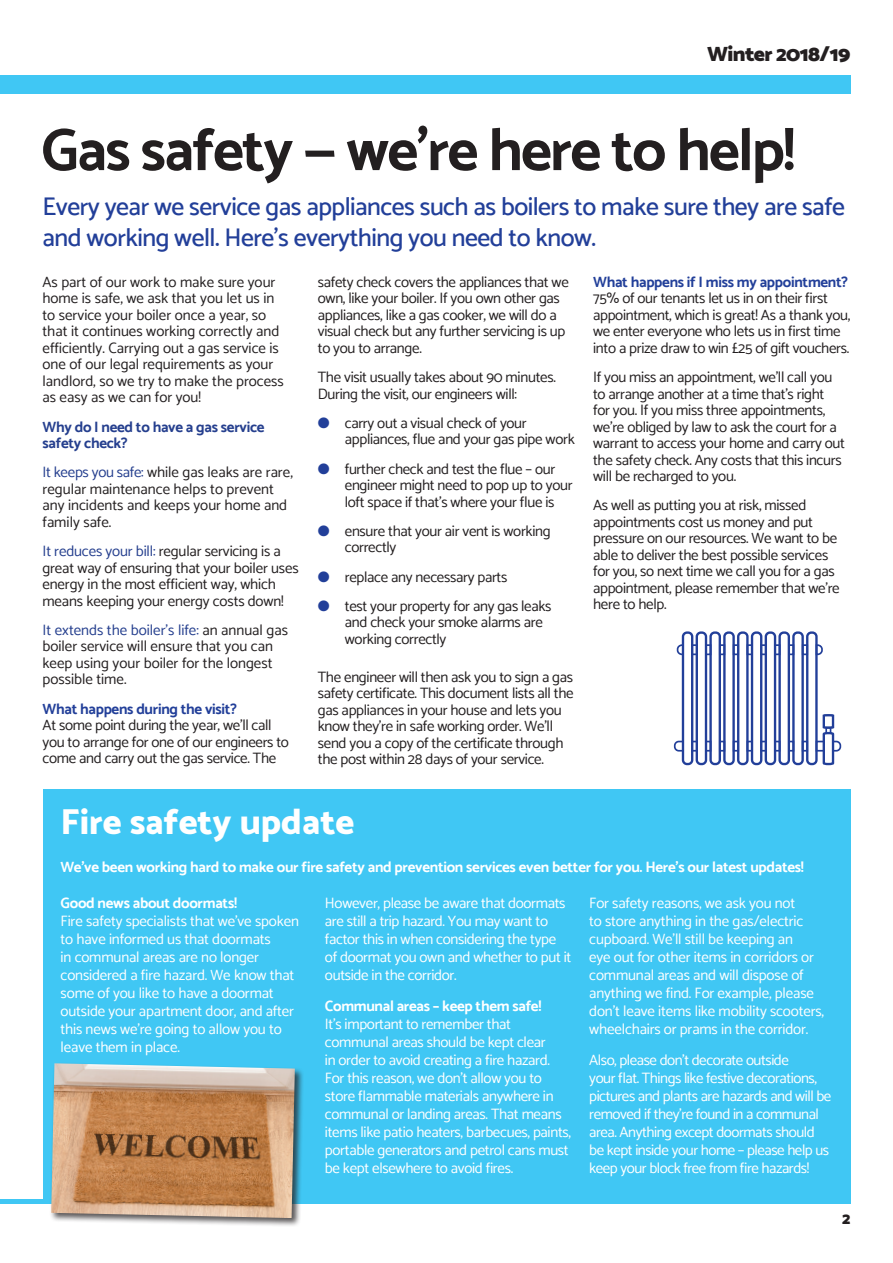
<style>
.page{position:relative;width:893px;height:1263px;background:#fff}
.page>*{position:absolute;margin:0;border:0;box-sizing:border-box;transform-origin:0 0}
.Body_1_abc_bullets{font:700 60px "Catamaran";letter-spacing:-.03em;color:#231f20}
.t1{font:800 36px "Catamaran";color:#fff}
.Body_1_abc_bullets-2{font:500 25.5px/31.5px "Catamaran";letter-spacing:-.02em;color:#223f99}
.Body_1_abc_bullets-3{font:900 21px "Catamaran";letter-spacing:-.03em;color:#231f20}
.Body_1_abc_bullets-4{font:900 16.5px "Catamaran";color:#231f20}
.Body_1_abc_bullets-5{font:15px/16.5px "Catamaran";letter-spacing:-.02em;color:#231f20}
.t2{font:15px/18px "Catamaran";letter-spacing:-.02em;color:#fff}
.Body_1_abc_bullets-6{font:15px/16.5px "Catamaran";color:#231f20}
.t3{font:700 15px "Catamaran";letter-spacing:-.02em;color:#fff}
.Body_1_abc_bullets-7{font:700 15px/16.5px "Catamaran";letter-spacing:-.02em;color:#253f8e}
.s1{color:#253f8e}
.s2{font-weight:700;color:#223f99}
.s3{font-weight:700}
</style>
<div class="page">
<svg style="left:676px;top:643px;width:6px;height:13px"></svg>
<div style="left:691px;top:644px;width:7px;height:11px;border:2px solid #223f99"></div>
<div style="left:705px;top:644px;width:6px;height:11px;border:2px solid #223f99"></div>
<div style="left:719px;top:644px;width:6px;height:11px;border:2px solid #223f99"></div>
<div style="left:733px;top:644px;width:6px;height:11px;border:2px solid #223f99"></div>
<div style="left:747px;top:644px;width:6px;height:11px;border:2px solid #223f99"></div>
<div style="left:760px;top:644px;width:7px;height:11px;border:2px solid #223f99"></div>
<div style="left:774px;top:644px;width:6px;height:11px;border:2px solid #223f99"></div>
<div style="left:788px;top:644px;width:6px;height:11px;border:2px solid #223f99"></div>
<div style="left:802px;top:644px;width:6px;height:11px;border:2px solid #223f99"></div>
<svg style="left:818px;top:644px;width:5px;height:12px"></svg>
<div style="left:682px;top:631px;width:11px;height:134px;border:2px solid #223f99;border-radius:4px"></div>
<div style="left:696px;top:631px;width:11px;height:134px;border:2px solid #223f99;border-radius:4px"></div>
<div style="left:709px;top:631px;width:12px;height:134px;border:2px solid #223f99;border-radius:4px"></div>
<div style="left:723px;top:631px;width:12px;height:134px;border:2px solid #223f99;border-radius:4px"></div>
<div style="left:737px;top:631px;width:12px;height:134px;border:2px solid #223f99;border-radius:4px"></div>
<div style="left:751px;top:631px;width:11px;height:134px;border:2px solid #223f99;border-radius:4px"></div>
<div style="left:765px;top:631px;width:11px;height:134px;border:2px solid #223f99;border-radius:4px"></div>
<div style="left:778px;top:631px;width:12px;height:134px;border:2px solid #223f99;border-radius:4px"></div>
<div style="left:792px;top:631px;width:12px;height:134px;border:2px solid #223f99;border-radius:4px"></div>
<div style="left:806px;top:631px;width:12px;height:134px;border:2px solid #223f99;border-radius:4px"></div>
<svg style="left:673px;top:740px;width:12px;height:12px"></svg>
<div style="left:691px;top:741px;width:7px;height:10px;border:2px solid #223f99"></div>
<div style="left:705px;top:741px;width:6px;height:10px;border:2px solid #223f99"></div>
<div style="left:719px;top:741px;width:6px;height:10px;border:2px solid #223f99"></div>
<div style="left:733px;top:741px;width:6px;height:10px;border:2px solid #223f99"></div>
<div style="left:747px;top:741px;width:6px;height:10px;border:2px solid #223f99"></div>
<div style="left:760px;top:741px;width:7px;height:10px;border:2px solid #223f99"></div>
<div style="left:774px;top:741px;width:6px;height:10px;border:2px solid #223f99"></div>
<div style="left:788px;top:741px;width:6px;height:10px;border:2px solid #223f99"></div>
<div style="left:802px;top:741px;width:6px;height:10px;border:2px solid #223f99"></div>
<div style="left:816px;top:741px;width:9px;height:10px;border:2px solid #223f99"></div>
<svg style="left:821px;top:714px;width:21px;height:51px"></svg>
<div style="left:0;top:1199px;width:850px;height:5px;background:#40c7f4"></div>
<div style="left:0;top:75px;width:850px;height:19px;background:#40c7f4"></div>
<div style="left:43px;top:789px;width:807px;height:410px;background:#40c7f4"></div>
<div style="left:49px;top:1062px;width:255px;height:165px;background:#231f20;opacity:.75"></div>
<img style="left:51px;top:1063px;width:244px;height:155px">
<p class="Body_1_abc_bullets-3" style="left:707px;top:42px;width:145px">Winter 2018/19</p>
<p class="Body_1_abc_bullets" style="left:41px;top:114px;width:756px">Gas safety — we’re here to help!</p>
<p class="Body_1_abc_bullets-2" style="left:43px;top:190px;width:804px">Every year we service gas appliances such as boilers to make sure they are safe and working well. Here’s everything you need to know.</p>
<p class="Body_1_abc_bullets-6" style="left:43px;top:273px;width:243px">As part of our work to make sure your home is safe, we ask that you let us in to service your boiler once a year, so that it continues working correctly and efficiently. Carrying out a gas service is one of our legal requirements as your landlord, so we try to make the process as easy as we can for you!</p>
<p class="Body_1_abc_bullets-7" style="left:43px;top:418px;width:224px">Why do I need to have a gas service safety check?</p>
<p class="Body_1_abc_bullets-6" style="left:43px;top:464px;width:252px"><span class="s1">It keeps you safe:</span> while gas leaks are rare, regular maintenance helps to prevent any incidents and keeps your home and family safe.</p>
<p class="Body_1_abc_bullets-5" style="left:43px;top:543px;width:258px"><span class="s1">It reduces your bill:</span> regular servicing is a great way of ensuring that your boiler uses energy in the most efficient way, which means keeping your energy costs down!</p>
<p class="Body_1_abc_bullets-6" style="left:43px;top:621px;width:247px"><span class="s1">It extends the boiler’s life:</span> an annual gas boiler service will ensure that you can keep using your boiler for the longest possible time.</p>
<p class="Body_1_abc_bullets-5" style="left:43px;top:700px;width:248px"><span class="s2">What happens during the visit?<br></span>At some point during the year, we’ll call you to arrange for one of our engineers to come and carry out the gas service. The</p>
<p class="Body_1_abc_bullets-5" style="left:318px;top:273px;width:253px">safety check covers the appliances that we own, like your boiler. If you own other gas appliances, like a gas cooker, we will do a visual check but any further servicing is up to you to arrange.</p>
<p class="Body_1_abc_bullets-5" style="left:318px;top:369px;width:240px">The visit usually takes about 90 minutes.<br>During the visit, our engineers will:</p>
<p class="Body_1_abc_bullets-5" style="left:345px;top:414px;width:231px">carry out a visual check of your appliances, flue and your gas pipe work</p>
<p class="Body_1_abc_bullets-5" style="left:345px;top:460px;width:229px">further check and test the flue – our engineer might need to pop up to your loft space if that’s where your flue is</p>
<p class="Body_1_abc_bullets-5" style="left:345px;top:522px;width:207px">ensure that your air vent is working correctly</p>
<p class="Body_1_abc_bullets-5" style="left:345px;top:568px;width:164px">replace any necessary parts</p>
<p class="Body_1_abc_bullets-5" style="left:345px;top:597px;width:208px">test your property for any gas leaks and check your smoke alarms are working correctly</p>
<p class="Body_1_abc_bullets-5" style="left:318px;top:668px;width:257px">The engineer will then ask you to sign a gas safety certificate. This document lists all the gas appliances in your house and lets you know they’re in safe working order. We’ll send you a copy of the certificate through the post within 28 days of your service.</p>
<p class="Body_1_abc_bullets-5" style="left:593px;top:273px;width:259px"><span class="s2">What happens if I miss my appointment?<br></span>75% of our tenants let us in on their first appointment, which is great! As a thank you, we enter everyone who lets us in first time into a prize draw to win £25 of gift vouchers.</p>
<p class="Body_1_abc_bullets-5" style="left:593px;top:369px;width:253px">If you miss an appointment, we’ll call you to arrange another at a time that’s right<br>for you. If you miss three appointments, we’re obliged by law to ask the court for a warrant to access your home and carry out the safety check. Any costs that this incurs will be recharged to you.</p>
<p class="Body_1_abc_bullets-5" style="left:593px;top:497px;width:248px">As well as putting you at risk, missed appointments cost us money and put pressure on our resources. We want to be able to deliver the best possible services for you, so next time we call you for a gas appointment, please remember that we’re here to help.</p>
<p class="t1" style="left:61px;top:801px;width:295px">Fire safety update</p>
<p class="t3" style="left:60px;top:858px;width:745px">We’ve been working hard to make our fire safety and prevention services even better for you. Here’s our latest updates!</p>
<p class="t3" style="left:61px;top:894px;width:178px">Good news about doormats!</p>
<p class="t2" style="left:61px;top:911px;width:240px">Fire safety specialists that we’ve spoken to have informed us that doormats<br>in communal areas are no longer considered a fire hazard. We know that some of you like to have a doormat outside your apartment door, and after this news we’re going to allow you to leave them in place.</p>
<p class="t2" style="left:325px;top:893px;width:248px">However, please be aware that doormats are still a trip hazard. You may want to factor this in when considering the type of doormat you own and whether to put it outside in the corridor.</p>
<p class="t2" style="left:325px;top:996px;width:248px"><span class="s3">Communal areas – keep them safe!<br></span>It’s important to remember that communal areas should be kept clear<br>in order to avoid creating a fire hazard.<br>For this reason, we don’t allow you to store flammable materials anywhere in communal or landing areas. That means items like patio heaters, barbecues, paints, portable generators and petrol cans must be kept elsewhere to avoid fires.</p>
<p class="t2" style="left:589px;top:893px;width:236px">For safety reasons, we ask you not<br>to store anything in the gas/electric cupboard. We’ll still be keeping an<br>eye out for other items in corridors or communal areas and will dispose of anything we find. For example, please don’t leave items like mobility scooters, wheelchairs or prams in the corridor.</p>
<p class="t2" style="left:589px;top:1050px;width:244px">Also, please don’t decorate outside<br>your flat. Things like festive decorations, pictures and plants are hazards and will be removed if they’re found in a communal area. Anything except doormats should be kept inside your home – please help us keep your block free from fire hazards!</p>
<p class="Body_1_abc_bullets-4" style="left:842px;top:1209px;width:10px">2</p>
</div>
